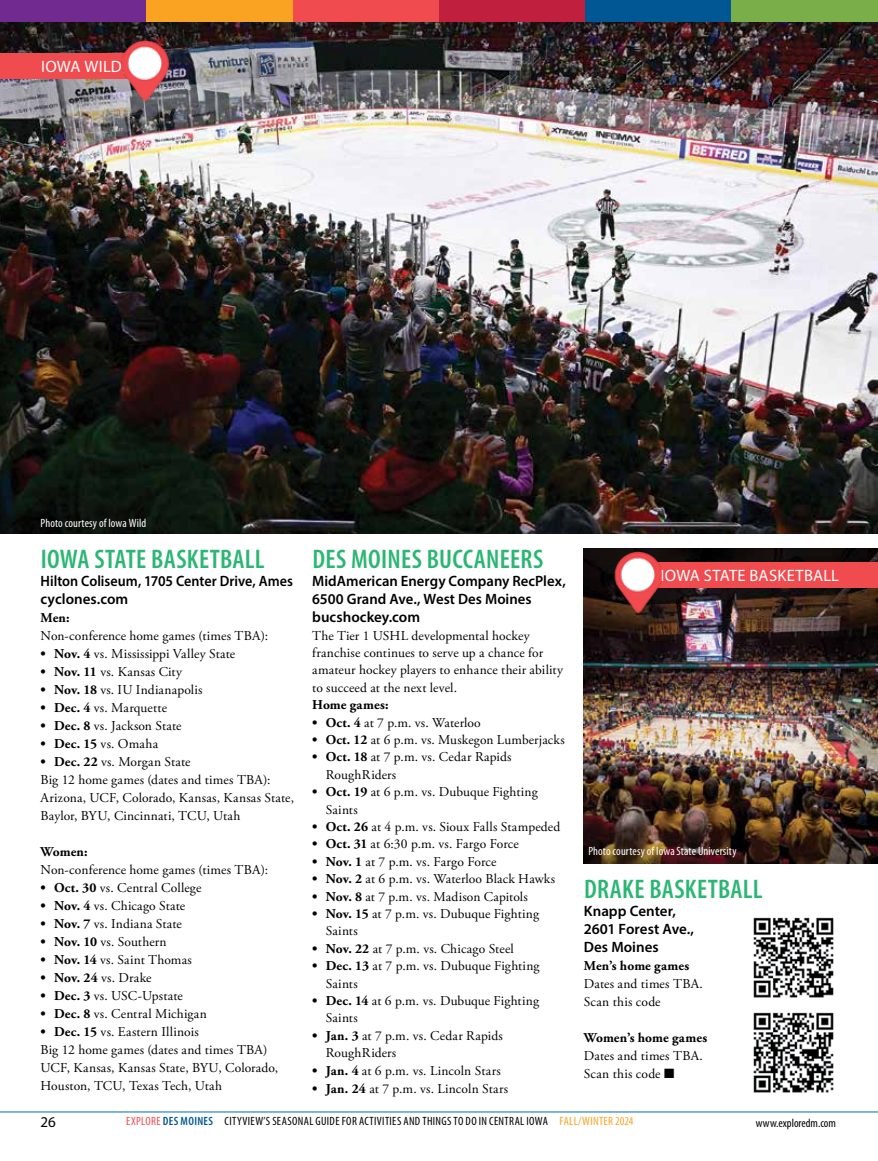
<style>
.page{position:relative;width:878px;height:1161px;background:#fff}
.page>*{position:absolute;margin:0;border:0;box-sizing:border-box;transform-origin:0 0}
.t1{font:600 condensed 27px "Myriad Pro";letter-spacing:.01em;color:#2bb673}
.t2{font:16.5px "Myriad Pro";letter-spacing:.01em;color:#fff}
.t3{font:600 15px/18px "Myriad Pro";color:#000}
.t4{font:600 15px/18px "Myriad Pro";color:#000;scale:.94 1}
.t5{font:15px "Myriad Pro";color:#000}
.t6{font:13.5px/17.4px "Adobe Garamond Pro";letter-spacing:.01em;color:#000}
.t7{font:700 13.5px "Adobe Garamond Pro";color:#000}
.t8{font:condensed 12px "Myriad Pro";letter-spacing:.03em;color:#000}
.t9{font:condensed 12px "Myriad Pro";letter-spacing:.01em;color:#fff}
.t10{font:condensed 12px "Myriad Pro";color:#000}
.s1{font-weight:700}
.s2{color:#f04b4f}
.s3{font-weight:600;color:#005793}
.s4{color:#faa222}
</style>
<div class="page">
<hr style="left:0;top:1112px;width:878px;height:1px;background:#006bb7">
<div style="left:0;top:0;width:146px;height:23px;background:#712b90"></div>
<div style="left:146px;top:0;width:147px;height:23px;background:#faa222"></div>
<div style="left:293px;top:0;width:146px;height:23px;background:#f04b4f"></div>
<div style="left:439px;top:0;width:146px;height:23px;background:#c11f3e"></div>
<div style="left:585px;top:0;width:147px;height:23px;background:#005793"></div>
<div style="left:731px;top:0;width:147px;height:23px;background:#7aae49"></div>
<img style="left:0;top:23px;width:878px;height:511px">
<img style="left:584px;top:548px;width:294px;height:316px">
<div style="left:0;top:53px;width:129px;height:26px;background:#f04b4f"></div>
<img style="left:118px;top:33px;width:53px;height:72px">
<div style="left:650px;top:562px;width:228px;height:26px;background:#f04b4f"></div>
<img style="left:611px;top:548px;width:53px;height:69px">
<img style="left:753px;top:917px;width:81px;height:81px">
<img style="left:753px;top:1012px;width:81px;height:81px">
<p class="t2" style="left:41px;top:56px;width:82px">IOWA WILD</p>
<p class="t9" style="left:40px;top:516px;width:107px">Photo courtesy of Iowa Wild</p>
<h1 class="t1" style="left:41px;top:543px;width:225px">IOWA STATE BASKETBALL</h1>
<p class="t4" style="left:40px;top:572px;width:270px">Hilton Coliseum, 1705 Center Drive, Ames cyclones.com</p>
<p class="t7" style="left:40px;top:610px;width:31px">Men:</p>
<p class="t6" style="left:40px;top:628px;width:229px">Non-conference home games (times TBA):</p>
<p class="t6" style="left:40px;top:646px;width:196px"><span class="s1">• Nov. 4</span> vs. Mississippi Valley State</p>
<p class="t6" style="left:40px;top:664px;width:143px"><span class="s1">• Nov. 11</span> vs. Kansas City</p>
<p class="t6" style="left:40px;top:682px;width:163px"><span class="s1">• Nov. 18</span> vs. IU Indianapolis</p>
<p class="t6" style="left:40px;top:700px;width:128px"><span class="s1">• Dec. 4</span> vs. Marquette</p>
<p class="t6" style="left:40px;top:718px;width:142px"><span class="s1">• Dec. 8</span> vs. Jackson State</p>
<p class="t6" style="left:40px;top:736px;width:119px"><span class="s1">• Dec. 15</span> vs. Omaha</p>
<p class="t6" style="left:40px;top:753px;width:255px;line-height:18px"><span class="s1">• Dec. 22</span> vs. Morgan State<br>Big 12 home games (dates and times TBA):<br>Arizona, UCF, Colorado, Kansas, Kansas State, Baylor, BYU, Cincinnati, TCU, Utah</p>
<p class="t7" style="left:40px;top:844px;width:49px">Women:</p>
<p class="t6" style="left:40px;top:862px;width:229px">Non-conference home games (times TBA):</p>
<p class="t6" style="left:40px;top:880px;width:162px"><span class="s1">• Oct. 30</span> vs. Central College</p>
<p class="t6" style="left:40px;top:898px;width:146px"><span class="s1">• Nov. 4</span> vs. Chicago State</p>
<p class="t6" style="left:40px;top:916px;width:143px"><span class="s1">• Nov. 7</span> vs. Indiana State</p>
<p class="t6" style="left:40px;top:934px;width:128px"><span class="s1">• Nov. 10</span> vs. Southern</p>
<p class="t6" style="left:40px;top:952px;width:153px"><span class="s1">• Nov. 14</span> vs. Saint Thomas</p>
<p class="t6" style="left:40px;top:970px;width:113px"><span class="s1">• Nov. 24</span> vs. Drake</p>
<p class="t6" style="left:40px;top:988px;width:144px"><span class="s1">• Dec. 3</span> vs. USC-Upstate</p>
<p class="t6" style="left:40px;top:1006px;width:168px"><span class="s1">• Dec. 8</span> vs. Central Michigan</p>
<p class="t6" style="left:40px;top:1023px;width:239px;line-height:18px"><span class="s1">• Dec. 15</span> vs. Eastern Illinois<br>Big 12 home games (dates and times TBA)<br>UCF, Kansas, Kansas State, BYU, Colorado, Houston, TCU, Texas Tech, Utah</p>
<h1 class="t1" style="left:312px;top:543px;width:232px">DES MOINES BUCCANEERS</h1>
<p class="t3" style="left:312px;top:572px;width:255px">MidAmerican Energy Company RecPlex,<br>6500 Grand Ave., West Des Moines bucshockey.com</p>
<p class="t6" style="left:312px;top:627px;width:252px">The Tier 1 USHL developmental hockey franchise continues to serve up a chance for amateur hockey players to enhance their ability to succeed at the next level.</p>
<p class="t7" style="left:312px;top:697px;width:78px">Home games:</p>
<p class="t6" style="left:312px;top:714px;width:170px"><span class="s1">• Oct. 4</span> at 7 p.m. vs. Waterloo</p>
<p class="t6" style="left:312px;top:732px;width:254px"><span class="s1">• Oct. 12</span> at 6 p.m. vs. Muskegon Lumberjacks</p>
<p class="t6" style="left:326px;top:749px;width:187px;text-indent:-14px"><span class="s1">• Oct. 18</span> at 7 p.m. vs. Cedar Rapids<br>RoughRiders</p>
<p class="t6" style="left:326px;top:784px;width:214px;text-indent:-14px"><span class="s1">• Oct. 19</span> at 6 p.m. vs. Dubuque Fighting<br>Saints</p>
<p class="t6" style="left:312px;top:819px;width:249px"><span class="s1">• Oct. 26</span> at 4 p.m. vs. Sioux Falls Stampeded</p>
<p class="t6" style="left:312px;top:836px;width:208px"><span class="s1">• Oct. 31</span> at 6:30 p.m. vs. Fargo Force</p>
<p class="t6" style="left:312px;top:853px;width:186px"><span class="s1">• Nov. 1</span> at 7 p.m. vs. Fargo Force</p>
<p class="t6" style="left:312px;top:871px;width:244px"><span class="s1">• Nov. 2</span> at 6 p.m. vs. Waterloo Black Hawks</p>
<p class="t6" style="left:312px;top:888px;width:217px"><span class="s1">• Nov. 8</span> at 7 p.m. vs. Madison Capitols</p>
<p class="t6" style="left:326px;top:906px;width:215px;text-indent:-14px"><span class="s1">• Nov. 15</span> at 7 p.m. vs. Dubuque Fighting<br>Saints</p>
<p class="t6" style="left:312px;top:940px;width:203px"><span class="s1">• Nov. 22</span> at 7 p.m. vs. Chicago Steel</p>
<p class="t6" style="left:326px;top:958px;width:215px;text-indent:-14px"><span class="s1">• Dec. 13</span> at 7 p.m. vs. Dubuque Fighting<br>Saints</p>
<p class="t6" style="left:326px;top:993px;width:215px;text-indent:-14px"><span class="s1">• Dec. 14</span> at 6 p.m. vs. Dubuque Fighting<br>Saints</p>
<p class="t6" style="left:326px;top:1027px;width:179px;text-indent:-14px"><span class="s1">• Jan. 3</span> at 7 p.m. vs. Cedar Rapids<br>RoughRiders</p>
<p class="t6" style="left:312px;top:1062px;width:190px"><span class="s1">• Jan. 4</span> at 6 p.m. vs. Lincoln Stars</p>
<p class="t6" style="left:312px;top:1080px;width:197px"><span class="s1">• Jan. 24</span> at 7 p.m. vs. Lincoln Stars</p>
<p class="t2" style="left:660px;top:566px;width:180px">IOWA STATE BASKETBALL</p>
<p class="t9" style="left:588px;top:844px;width:150px">Photo courtesy of Iowa State University</p>
<h1 class="t1" style="left:584px;top:872px;width:180px">DRAKE BASKETBALL</h1>
<p class="t3" style="left:584px;top:901px;width:112px">Knapp Center,<br>2601 Forest Ave.,<br>Des Moines</p>
<p class="t7" style="left:584px;top:958px;width:107px">Men’s home games</p>
<p class="t6" style="left:584px;top:975px;width:121px;line-height:18px">Dates and times TBA.<br>Scan this code</p>
<p class="t7" style="left:584px;top:1030px;width:125px">Women’s home games</p>
<p class="t6" style="left:584px;top:1047px;width:121px;line-height:18px">Dates and times TBA.<br>Scan this code ■</p>
<p class="t5" style="left:40px;top:1113px;width:17px">26</p>
<p class="t8" style="left:126px;top:1114px;width:508px"><span class="s2">EXPLORE</span> <span class="s3">DES MOINES</span> CITYVIEW’S SEASONAL GUIDE FOR ACTIVITIES AND THINGS TO DO IN CENTRAL IOWA <span class="s4">FALL/WINTER 2024</span></p>
<p class="t10" style="left:755px;top:1115px;width:82px">www.exploredm.com</p>
</div>
